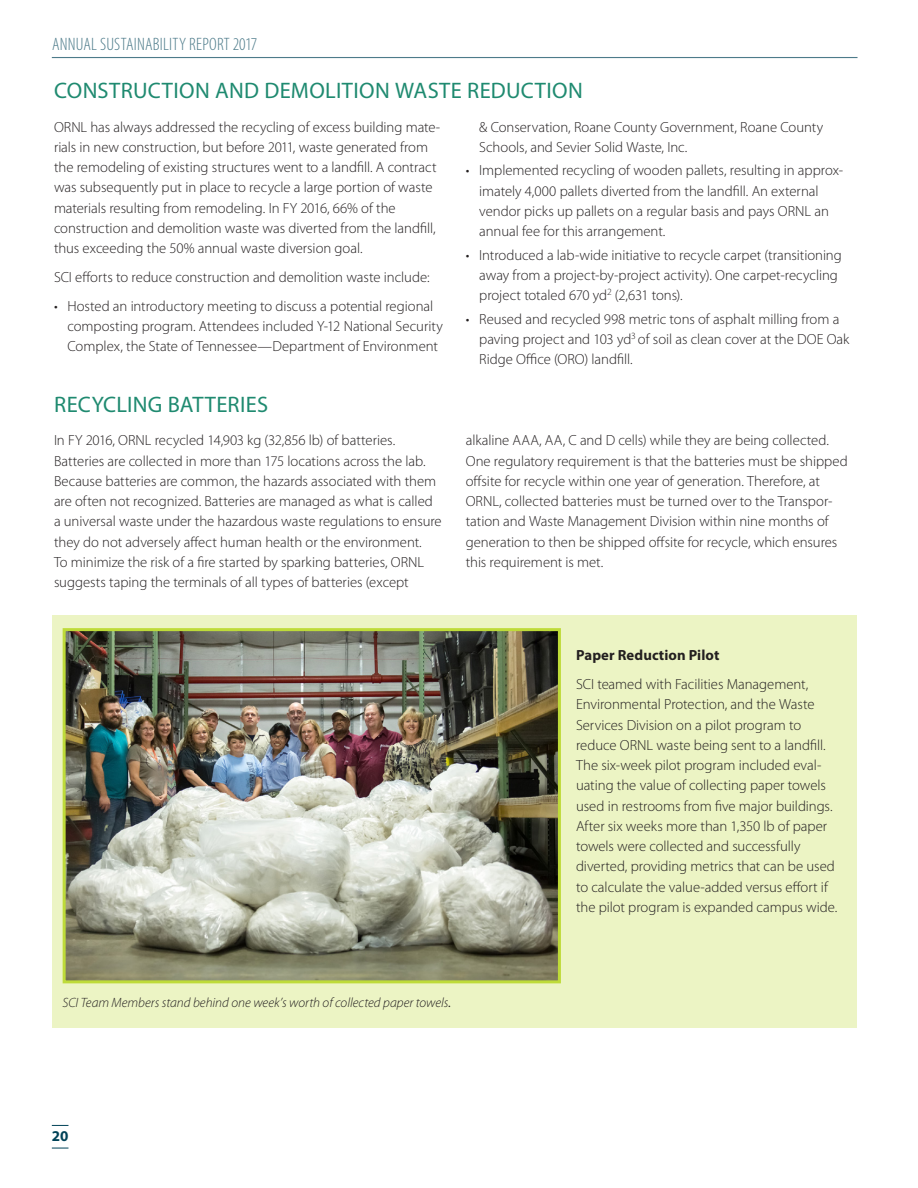
<style>
.page{position:relative;width:918px;height:1188px;background:#fff}
.page>*{position:absolute;margin:0;border:0;box-sizing:border-box;transform-origin:0 0}
.t1{font:22.5px "Myriad Pro";letter-spacing:.015em;color:#1f8a70}
.t2{font:300 condensed 18px "Myriad Pro";letter-spacing:.01em;color:#4d7b8a}
.t3{font:700 15px "Myriad Pro";color:#004358}
.t4{font:300 14.7px/20.2px "Myriad Pro";letter-spacing:-.005em;color:#231f20}
.t5{font:700 14.7px "Myriad Pro";letter-spacing:.005em;color:#231f20}
.t6{font:italic 300 13.5px "Myriad Pro";color:#231f20}
.s1{font-weight:400;font-style:normal;font-size:12px}
</style>
<div class="page">
<svg style="left:52px;top:1125px;width:16px;height:1px"></svg>
<svg style="left:52px;top:1148px;width:16px;height:1px"></svg>
<hr style="left:52px;top:57px;width:806px;height:1px;background:#4d7b8a">
<div style="left:52px;top:616px;width:805px;height:412px;background:#ecf4c4"></div>
<img style="left:67px;top:632px;width:490px;height:347px">
<div style="left:63px;top:628px;width:498px;height:355px;border:3px solid #bedb39"></div>
<p class="t2" style="left:52px;top:35px;width:207px">ANNUAL SUSTAINABILITY REPORT 2017</p>
<h1 class="t1" style="left:54px;top:78px;width:530px">CONSTRUCTION AND DEMOLITION WASTE REDUCTION</h1>
<p class="t4" style="left:54px;top:117px;width:388px">ORNL has always addressed the recycling of excess building mate&shy;rials in new construction, but before 2011, waste generated from the remodeling of existing structures went to a landfill. A contract was subsequently put in place to recycle a large portion of waste materials resulting from remodeling. In FY 2016, 66% of the construction and demolition waste was diverted from the landfill, thus exceeding the 50% annual waste diversion goal.</p>
<p class="t4" style="left:54px;top:267px;width:377px">SCI efforts to reduce construction and demolition waste include:</p>
<p class="t4" style="left:67px;top:296px;width:377px;text-indent:-13px">• Hosted an introductory meeting to discuss a potential regional composting program. Attendees included Y-12 National Security<br>Complex, the State of Tennessee—Department of Environment</p>
<p class="t4" style="left:479px;top:117px;width:346px">&amp; Conservation, Roane County Government, Roane County<br>Schools, and Sevier Solid Waste, Inc.</p>
<p class="t4" style="left:479px;top:161px;width:365px;text-indent:-14px">• Implemented recycling of wooden pallets, resulting in approx&shy;imately 4,000 pallets diverted from the landfill. An external vendor picks up pallets on a regular basis and pays ORNL an annual fee for this arrangement.</p>
<p class="t4" style="left:479px;top:245px;width:364px;text-indent:-13px">• Introduced a lab-wide initiative to recycle carpet (transitioning away from a project-by-project activity). One carpet-recycling project totaled 670 yd<sup>2</sup> (2,631 tons).</p>
<p class="t4" style="left:479px;top:309px;width:372px;text-indent:-13px">• Reused and recycled 998 metric tons of asphalt milling from a paving project and 103 yd<sup>3</sup> of soil as clean cover at the DOE Oak<br>Ridge Office (ORO) landfill.</p>
<h1 class="t1" style="left:54px;top:392px;width:216px">RECYCLING BATTERIES</h1>
<p class="t4" style="left:54px;top:431px;width:389px">In FY 2016, ORNL recycled 14,903 kg (32,856 lb) of batteries.<br>Batteries are collected in more than 175 locations across the lab.<br>Because batteries are common, the hazards associated with them are often not recognized. Batteries are managed as what is called a universal waste under the hazardous waste regulations to ensure they do not adversely affect human health or the environment.<br>To minimize the risk of a fire started by sparking batteries, ORNL suggests taping the terminals of all types of batteries (except</p>
<p class="t4" style="left:466px;top:431px;width:384px">alkaline AAA, AA, C and D cells) while they are being collected.<br>One regulatory requirement is that the batteries must be shipped offsite for recycle within one year of generation. Therefore, at ORNL, collected batteries must be turned over to the Transpor&shy;tation and Waste Management Division within nine months of generation to then be shipped offsite for recycle, which ensures this requirement is met.</p>
<p class="t6" style="left:63px;top:995px;width:390px">SCI Team Members stand behind one week’s worth of collected paper towels<span class="s1">.</span></p>
<p class="t3" style="left:52px;top:1127px;width:18px">20</p>
<p class="t5" style="left:576px;top:647px;width:145px">Paper Reduction Pilot</p>
<p class="t4" style="left:576px;top:674px;width:262px">SCI teamed with Facilities Management, Environmental Protection, and the Waste Services Division on a pilot program to reduce ORNL waste being sent to a landfill.<br>The six-week pilot program included eval&shy;uating the value of collecting paper towels used in restrooms from five major buildings.<br>After six weeks more than 1,350 lb of paper towels were collected and successfully diverted, providing metrics that can be used to calculate the value-added versus effort if the pilot program is expanded campus wide.</p>
</div>
